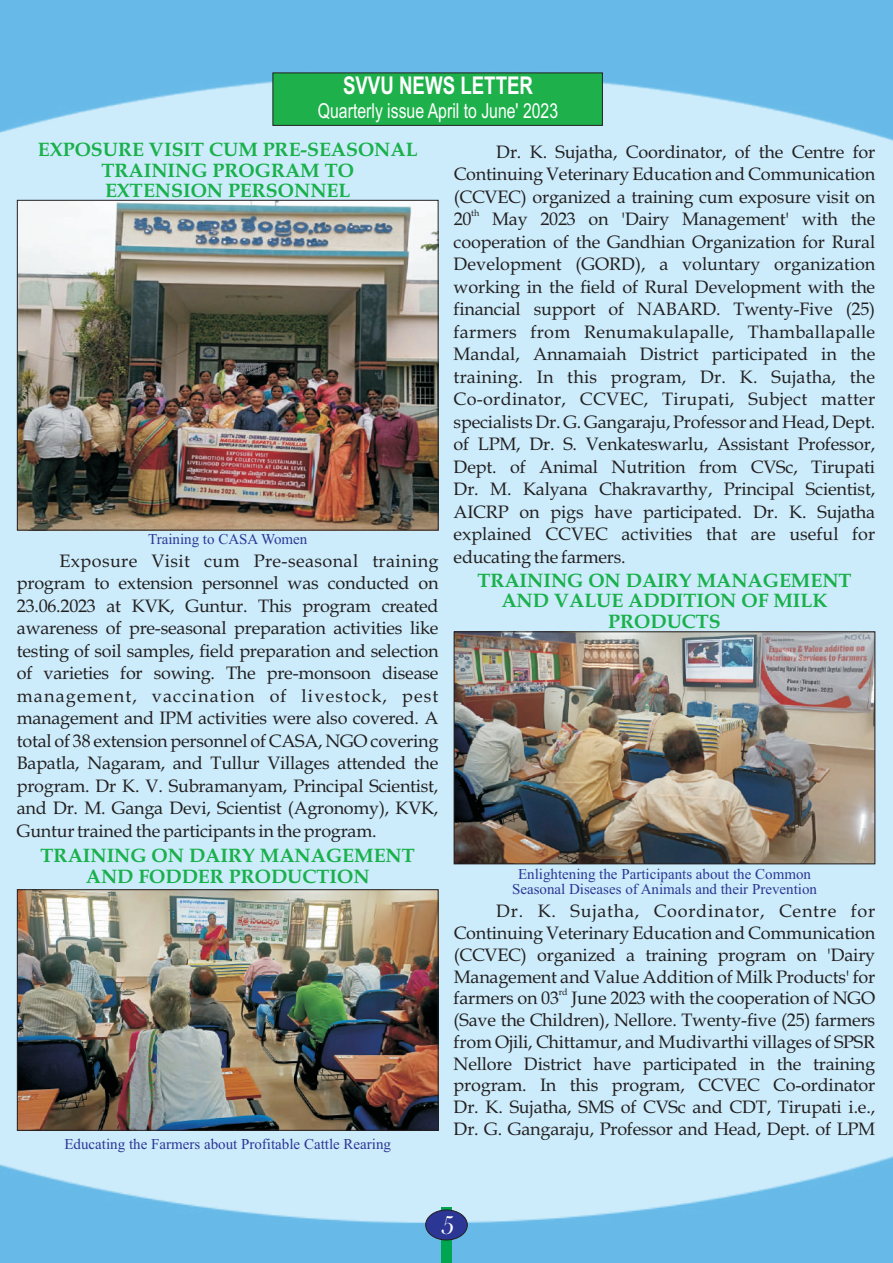
<style>
.page{position:relative;width:893px;height:1263px;background:#fff}
.page>*{position:absolute;margin:0;border:0;box-sizing:border-box;transform-origin:0 0}
.t1{font:27px "Bask Old Face";color:#fff}
.t2{font:700 24.45px "Arial";color:#fff;scale:.76 1}
.t3{font:20.7px "Arial";color:#fff;scale:.76 1}
.t4{font:700 19.5px/20.7px "Book Antiqua";color:#1ab04b;text-align:center}
.t5{font:18px/22.5px "Book Antiqua";letter-spacing:-.01em;color:#231f20;text-align:justify}
.t6{font:15px/15px "Times New Roman";color:#2c3695;text-align:center}
.t7{font:9px "Book Antiqua";color:#231f20}
</style>
<div class="page">
<img style="left:0;top:0;width:893px;height:1263px">
<div style="left:441px;top:1206px;width:11px;height:57px;background:#00a54f"></div>
<div style="left:425px;top:1210px;width:42px;height:30px;background:#2c3695;border:1px solid #231f20;border-radius:50%"></div>
<div style="left:272px;top:73px;width:331px;height:53px;background:#1eb14b;border:1px solid #231f20"></div>
<img style="left:19px;top:202px;width:417px;height:326px">
<div style="left:17px;top:200px;width:421px;height:330px;border:1px solid #231f20"></div>
<img style="left:19px;top:891px;width:417px;height:237px">
<div style="left:17px;top:889px;width:421px;height:241px;border:1px solid #231f20"></div>
<img style="left:456px;top:634px;width:417px;height:228px">
<div style="left:454px;top:632px;width:421px;height:232px;border:1px solid #231f20"></div>
<h2 class="t2" style="left:343px;top:76px;width:251px">SVVU NEWS LETTER</h2>
<p class="t3" style="left:318px;top:103px;width:318px">Quarterly issue April to June' 2023</p>
<p class="t4" style="left:38px;top:141px;width:381px">EXPOSURE VISIT CUM PRE-SEASONAL<br>TRAINING PROGRAM TO<br>EXTENSION PERSONNEL</p>
<p class="t5" style="left:454px;top:143px;width:423px;text-indent:43px">Dr. K. Sujatha, Coordinator, of the Centre for Continuing Veterinary Education and Communication (CCVEC) organized a training cum exposure visit on</p>
<p class="t7" style="left:471px;top:210px;width:10px">th</p>
<p class="t5" style="left:454px;top:210px;width:423px">20 May 2023 on 'Dairy Management' with the cooperation of the Gandhian Organization for Rural Development (GORD), a voluntary organization working in the field of Rural Development with the financial support of NABARD. Twenty-Five (25) farmers from Renumakulapalle, Thamballapalle Mandal, Annamaiah District participated in the training. In this program, Dr. K. Sujatha, the Co-ordinator, CCVEC, Tirupati, Subject matter specialists Dr. G. Gangaraju, Professor and Head, Dept. of LPM, Dr. S. Venkateswarlu, Assistant Professor, Dept. of Animal Nutrition from CVSc, Tirupati Dr. M. Kalyana Chakravarthy, Principal Scientist, AICRP on pigs have participated. Dr. K. Sujatha explained CCVEC activities that are useful for educating the farmers.</p>
<p class="t6" style="left:148px;top:533px;width:161px">Training to CASA Women</p>
<p class="t5" style="left:17px;top:551px;width:423px;text-indent:43px">Exposure Visit cum Pre-seasonal training program to extension personnel was conducted on 23.06.2023 at KVK, Guntur. This program created awareness of pre-seasonal preparation activities like testing of soil samples, field preparation and selection of varieties for sowing. The pre-monsoon disease management, vaccination of livestock, pest management and IPM activities were also covered. A total of 38 extension personnel of CASA, NGO covering Bapatla, Nagaram, and Tullur Villages attended the program. Dr K. V. Subramanyam, Principal Scientist, and Dr. M. Ganga Devi, Scientist (Agronomy), KVK, Guntur trained the participants in the program.</p>
<p class="t4" style="left:41px;top:847px;width:376px">TRAINING ON DAIRY MANAGEMENT<br>AND FODDER PRODUCTION</p>
<p class="t4" style="left:477px;top:572px;width:376px">TRAINING ON DAIRY MANAGEMENT<br>AND VALUE ADDITION OF MILK<br>PRODUCTS</p>
<p class="t6" style="left:512px;top:868px;width:306px">Enlightening the Participants about the Common<br>Seasonal Diseases of Animals and their Prevention</p>
<p class="t5" style="left:454px;top:902px;width:423px;line-height:21.8px;text-indent:43px">Dr. K. Sujatha, Coordinator, Centre for Continuing Veterinary Education and Communication (CCVEC) organized a training program on 'Dairy Management and Value Addition of Milk Products' for</p>
<p class="t7" style="left:559px;top:989px;width:10px">rd</p>
<p class="t5" style="left:454px;top:989px;width:423px;line-height:21.8px">farmers on 03 June 2023 with the cooperation of NGO (Save the Children), Nellore. Twenty-five (25) farmers from Ojili, Chittamur, and Mudivarthi villages of SPSR Nellore District have participated in the training program. In this program, CCVEC Co-ordinator Dr. K. Sujatha, SMS of CVSc and CDT, Tirupati i.e., Dr. G. Gangaraju, Professor and Head, Dept. of LPM</p>
<p class="t6" style="left:64px;top:1138px;width:328px">Educating the Farmers about Profitable Cattle Rearing</p>
<h1 class="t1" style="left:441px;top:1215px;width:15px">5</h1>
</div>
